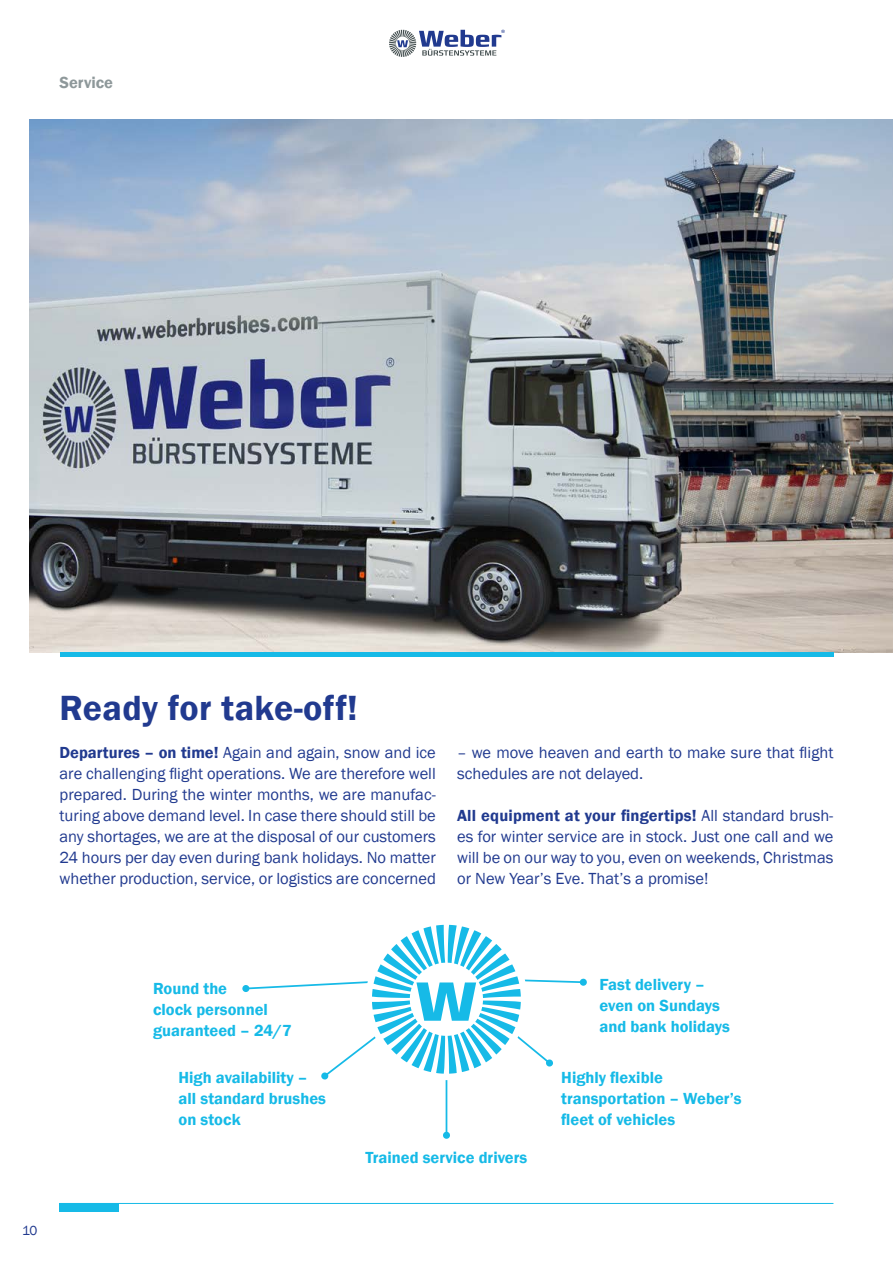
<style>
.page{position:relative;width:893px;height:1263px;background:#fff}
.page>*{position:absolute;margin:0;border:0;box-sizing:border-box;transform-origin:0 0}
.t1{font:600 36px "Franklin Gothic";letter-spacing:.01em;color:#213a8f}
.t2{font:16.5px/21px "Franklin Gothic";color:#213a8f;text-align:justify}
.t3{font:600 16.5px/21px "Franklin Gothic";color:#16bae7}
.t4{font:600 16.5px "Franklin Gothic";color:#8e989a}
.t5{font:13.5px "Franklin Gothic";color:#213a8f}
.s1{font-weight:600}
</style>
<div class="page">
<svg style="left:389px;top:30px;width:115px;height:27px"></svg>
<hr style="left:60px;top:1203px;width:773px;height:1px;background:#16bae7">
<div style="left:60px;top:1203px;width:59px;height:9px;background:#16bae7"></div>
<img style="left:30px;top:119px;width:863px;height:534px">
<hr style="left:60px;top:653px;width:773px;height:4px;background:#16bae7">
<hr style="left:446px;top:964px;width:1px;height:171px;background:#16bae7">
<svg style="left:443px;top:1131px;width:7px;height:8px"></svg>
<svg style="left:244px;top:925px;width:341px;height:155px"></svg>
<p class="t4" style="left:60px;top:72px;width:55px">Service</p>
<h1 class="t1" style="left:60px;top:686px;width:300px">Ready for take-off!</h1>
<p class="t2" style="left:60px;top:742px;width:378px"><span class="s1">Departures – on time!</span> Again and again, snow and ice are challenging flight operations. We are therefore well prepared. During the winter months, we are manufac&shy;turing above demand level. In case there should still be any shortages, we are at the disposal of our customers 24 hours per day even during bank holidays. No matter whether production, service, or logistics are concerned</p>
<p class="t2" style="left:457px;top:742px;width:378px">– we move heaven and earth to make sure that flight schedules are not delayed.</p>
<p class="t2" style="left:457px;top:805px;width:378px"><span class="s1">All equipment at your fingertips!</span> All standard brush&shy;es for winter service are in stock. Just one call and we will be on our way to you, even on weekends, Christmas or New Year’s Eve. That’s a promise!</p>
<p class="t5" style="left:22px;top:1222px;width:17px">10</p>
<p class="t3" style="left:153px;top:978px;width:140px">Round the<br>clock personnel guaranteed – 24/7</p>
<p class="t3" style="left:179px;top:1067px;width:149px">High availability – all standard brushes on stock</p>
<p class="t3" style="left:365px;top:1147px;width:163px">Trained service drivers</p>
<p class="t3" style="left:600px;top:974px;width:132px">Fast delivery – even on Sundays and bank holidays</p>
<p class="t3" style="left:561px;top:1067px;width:182px">Highly flexible transportation – Weber’s fleet of vehicles</p>
</div>
